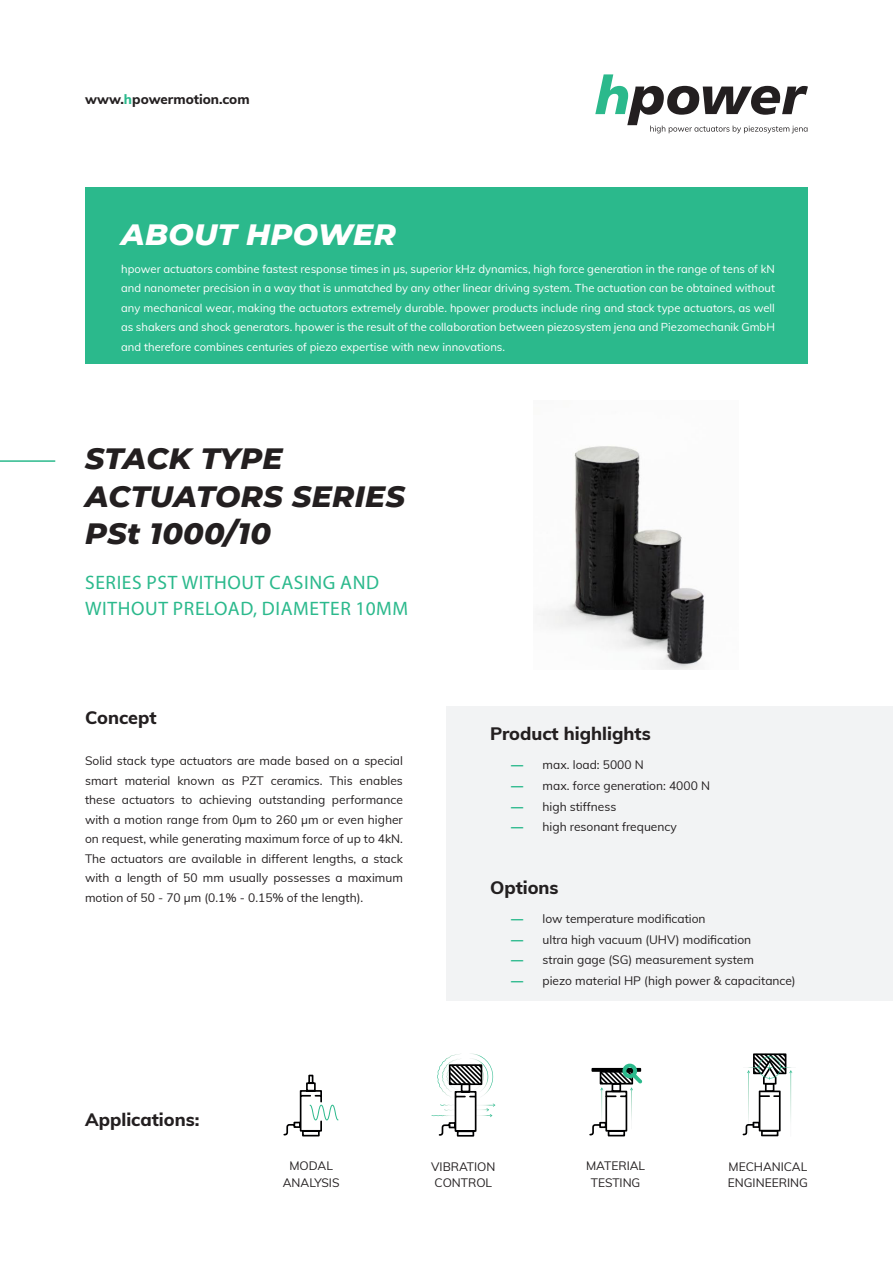
<style>
.page{position:relative;width:893px;height:1263px;background:#fff}
.page>*{position:absolute;margin:0;border:0;box-sizing:border-box;transform-origin:0 0}
.headline_black{font:italic 800 30px "Montserrat";letter-spacing:.01em;color:#231f20}
.headline_white{font:italic 800 30px "Montserrat";letter-spacing:.01em;color:#fff}
.subheadline_green{font:19.5px "Myriad Pro";letter-spacing:.03em;color:#2bb98c}
.p_headline{font:800 18px "Muli";color:#231f20}
.t1{font:800 13.5px "Muli";color:#231f20}
.icon_name{font:12px/19.5px "Muli";color:#231f20;text-align:justify}
.t2{font:11.25px/19.5px "Muli";color:#fff;text-align:justify}
.s1{color:#2bb98c}
.s2{font-weight:900;color:#2bb98c}
</style>
<div class="page">
<svg style="left:595px;top:74px;width:213px;height:59px"></svg>
<div style="left:446px;top:706px;width:447px;height:294px;background:#f2f3f4"></div>
<div style="left:85px;top:187px;width:723px;height:177px;background:#2bb98c"></div>
<hr style="left:0;top:460px;width:55px;height:2px;background:#2bb98c">
<hr style="left:591px;top:1068px;width:50px;height:4px;background:#000001">
<div style="left:622px;top:1064px;width:15px;height:14px;border:4px solid #2bb98c;border-radius:50%"></div>
<svg style="left:589px;top:1069px;width:54px;height:67px"></svg>
<svg style="left:743px;top:1053px;width:50px;height:83px"></svg>
<svg style="left:283px;top:1074px;width:56px;height:62px"></svg>
<svg style="left:431px;top:1053px;width:64px;height:83px"></svg>
<div style="left:449px;top:1064px;width:33px;height:21px;border:2px solid #000001"></div>
<img style="left:537px;top:446px;width:168px;height:224px">
<p class="t1" style="left:85px;top:89px;width:166px">www.<span class="s1">h</span>powermotion.com</p>
<p class="headline_white" style="left:121px;top:212px;width:276px">ABOUT HPOWER</p>
<p class="t2" style="left:121px;top:258px;width:655px">hpower actuators combine fastest response times in μs, superior kHz dynamics, high force generation in the range of tens of kN and nanometer precision in a way that is unmatched by any other linear driving system. The actuation can be obtained without any mechanical wear, making the actuators extremely durable. hpower products include ring and stack type actuators, as well as shakers and shock generators. hpower is the result of the collaboration between piezosystem jena and Piezomechanik GmbH and therefore combines centuries of piezo expertise with new innovations.</p>
<p class="headline_black" style="left:85px;top:437px;width:199px">STACK TYPE</p>
<p class="headline_black" style="left:85px;top:474px;width:322px">ACTUATORS SERIES</p>
<p class="headline_black" style="left:85px;top:512px;width:187px">PSt 1000/10</p>
<p class="subheadline_green" style="left:85px;top:571px;width:295px">SERIES PST WITHOUT CASING AND</p>
<p class="subheadline_green" style="left:85px;top:596px;width:324px">WITHOUT PRELOAD, DIAMETER 10MM</p>
<p class="p_headline" style="left:85px;top:705px;width:73px">Concept</p>
<p class="icon_name" style="left:85px;top:750px;width:319px">Solid stack type actuators are made based on a special smart material known as PZT ceramics. This enables these actuators to achieving outstanding performance with a motion range from 0µm to 260 µm or even higher on request, while generating maximum force of up to 4kN.<br>The actuators are available in different lengths, a stack with a length of 50 mm usually possesses a maximum motion of 50 - 70 µm (0.1% - 0.15% of the length).</p>
<p class="p_headline" style="left:490px;top:720px;width:162px">Product highlights</p>
<p class="icon_name" style="left:511px;top:754px;width:134px"><span class="s2">—</span> max. load: 5000 N</p>
<p class="icon_name" style="left:511px;top:775px;width:200px"><span class="s2">—</span> max. force generation: 4000 N</p>
<p class="icon_name" style="left:511px;top:796px;width:107px"><span class="s2">—</span> high stiffness</p>
<p class="icon_name" style="left:511px;top:817px;width:167px"><span class="s2">—</span> high resonant frequency</p>
<p class="p_headline" style="left:490px;top:874px;width:70px">Options</p>
<p class="icon_name" style="left:511px;top:908px;width:196px"><span class="s2">—</span> low temperature modification</p>
<p class="icon_name" style="left:511px;top:929px;width:242px"><span class="s2">—</span> ultra high vacuum (UHV) modification</p>
<p class="icon_name" style="left:511px;top:950px;width:244px"><span class="s2">—</span> strain gage (SG) measurement system</p>
<p class="icon_name" style="left:511px;top:970px;width:286px"><span class="s2">—</span> piezo material HP (high power &amp; capacitance)</p>
<p class="p_headline" style="left:85px;top:1106px;width:116px">Applications:</p>
<p class="icon_name" style="left:289px;top:1156px;width:45px">MODAL</p>
<p class="icon_name" style="left:283px;top:1172px;width:58px">ANALYSIS</p>
<p class="icon_name" style="left:431px;top:1156px;width:66px">VIBRATION</p>
<p class="icon_name" style="left:435px;top:1172px;width:59px">CONTROL</p>
<p class="icon_name" style="left:586px;top:1156px;width:61px">MATERIAL</p>
<p class="icon_name" style="left:591px;top:1172px;width:51px">TESTING</p>
<p class="icon_name" style="left:728px;top:1157px;width:82px;line-height:16.5px">MECHANICAL<br>ENGINEERING</p>
</div>
